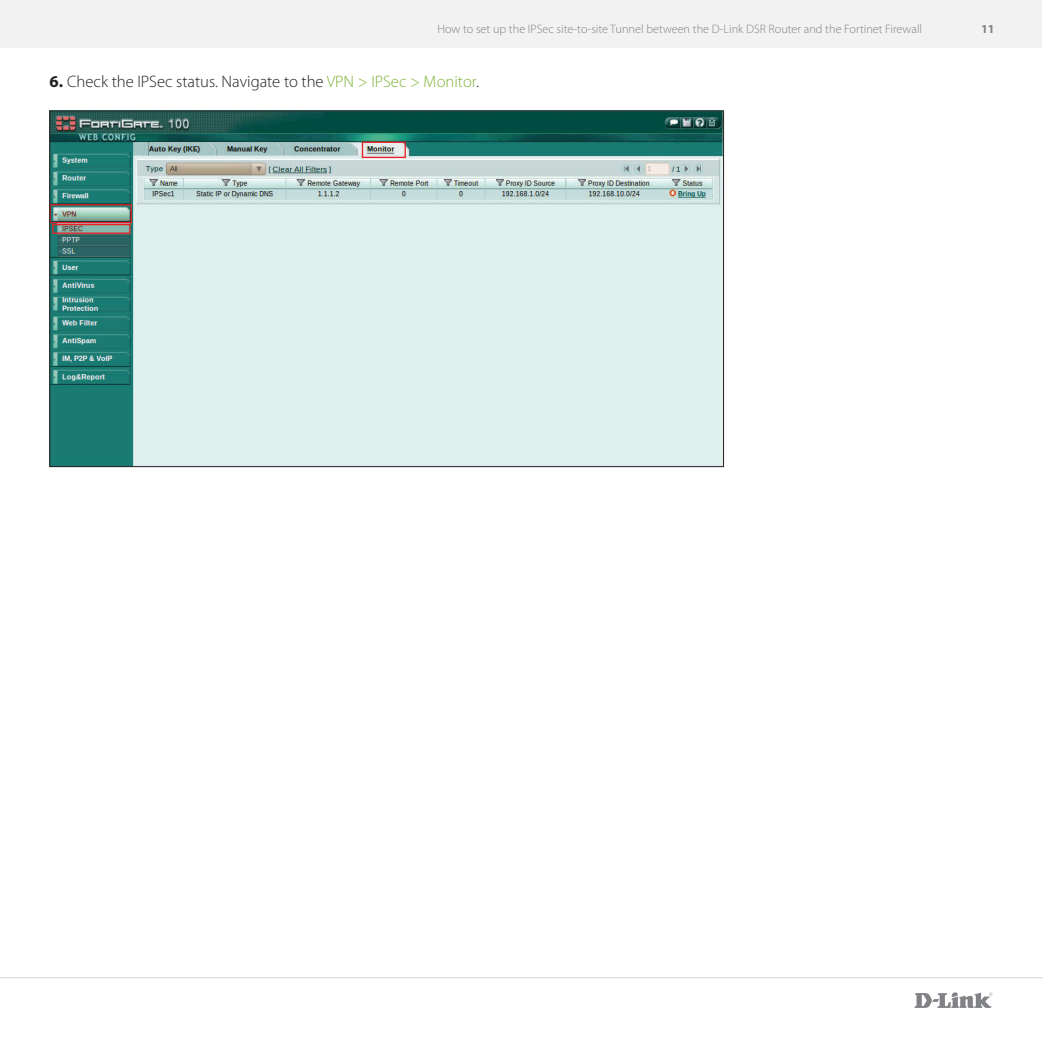
<style>
.page{position:relative;width:1042px;height:1042px;background:#fff}
.page>*{position:absolute;margin:0;border:0;box-sizing:border-box;transform-origin:0 0}
.t1{font:300 16.62px "Myriad Pro";color:#231f20}
.t2{font:300 12.25px "Myriad Pro";color:#808285}
.t3{font:700 12.25px "Myriad Pro";color:#808285}
.s1{font-weight:700}
.s2{color:#7fb338}
</style>
<div class="page">
<div style="left:0;top:0;width:1042px;height:48px;background:#f2f2f3"></div>
<svg style="left:914px;top:992px;width:78px;height:16px"></svg>
<hr style="left:0;top:977px;width:1042px;height:1px;background:#d1d3d4">
<img style="left:52px;top:113px;width:670px;height:352px">
<p class="t2" style="left:437px;top:22px;width:486px">How to set up the IPSec site-to-site Tunnel between the D-Link DSR Router and the Fortinet Firewall</p>
<p class="t3" style="left:981px;top:21px;width:15px">11</p>
<p class="t1" style="left:50px;top:72px;width:431px"><span class="s1">6.</span> Check the IPSec status. Navigate to the <span class="s2">VPN &gt; IPSec &gt; Monitor</span>.</p>
</div>
